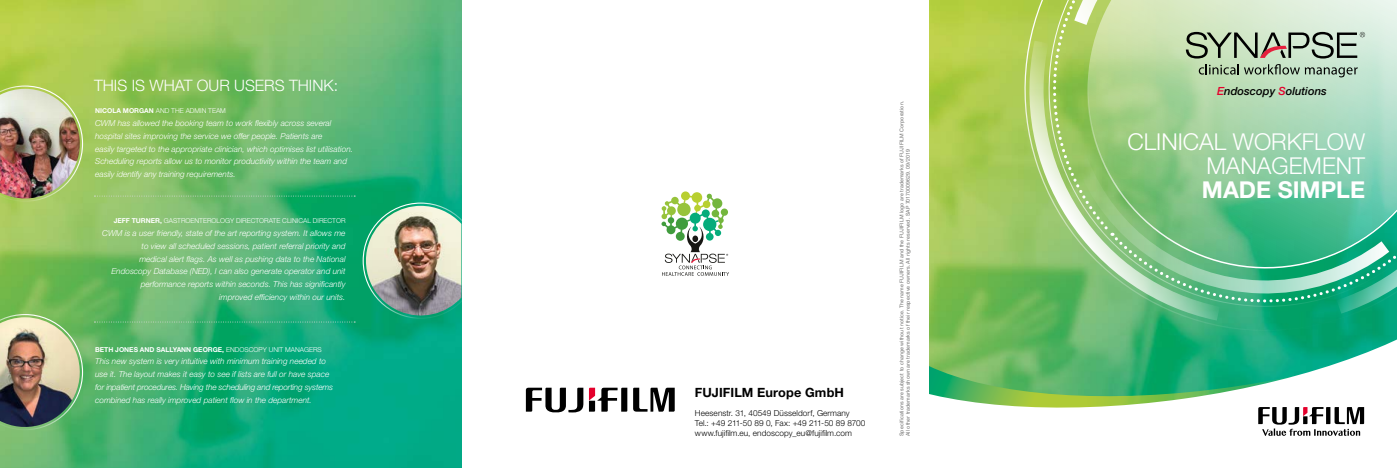
<style>
.page{position:relative;width:1397px;height:468px;background:#fff}
.page>*{position:absolute;margin:0;border:0;box-sizing:border-box;transform-origin:0 0}
.t1{font:300 23.25px/24.1px "Helvetica Neue";color:#fff;text-align:right}
.t2{font:700 23.25px "Helvetica Neue";color:#fff}
.t3{font:300 15.75px "Helvetica Neue";color:#fff}
.t4{font:700 12.75px "Helvetica Neue";letter-spacing:.005em;color:#000}
.t5{font:italic 500 11.25px "Helvetica Neue";color:#000}
.t6{font:italic 300 8.25px/12.8px "Helvetica Neue";color:#fff}
.t7{font:300 8.25px/9.9px "Helvetica Neue";letter-spacing:.005em;color:#000}
.t8{font:300 6.75px "Helvetica Neue";color:#fff}
.t9{font:700 6.75px "Helvetica Neue";color:#fff}
.t10{font:5.25px/6.3px "Helvetica Neue";letter-spacing:.02em;color:#6f6f6e}
.s1{font-weight:700}
.s2{font-weight:300}
.s3{color:#e4002c}
</style>
<div class="page">
<img style="left:929px;top:0;width:66px;height:320px">
<svg style="left:995px;top:0;width:31px;height:320px;background:#9ec756"></svg>
<img style="left:0;top:0;width:461px;height:468px">
<svg style="left:94px;top:196px;width:261px;height:1px"></svg>
<svg style="left:94px;top:321px;width:261px;height:1px"></svg>
<svg style="left:929px;top:320px;width:468px;height:104px"></svg>
<svg style="left:1258px;top:407px;width:106px;height:29px"></svg>
<svg style="left:1033px;top:0;width:364px;height:325px;background:#33af72"></svg>
<svg style="left:1021px;top:34px;width:206px;height:296px;background:#8bc575"></svg>
<svg style="left:1071px;top:289px;width:322px;height:9px;background:#59bc8b"></svg>
<svg style="left:1066px;top:0;width:331px;height:289px;background:#95cd9d"></svg>
<svg style="left:0;top:314px;width:83px;height:116px"></svg>
<svg style="left:0;top:85px;width:83px;height:117px"></svg>
<img style="left:0;top:317px;width:86px;height:111px">
<img style="left:0;top:89px;width:80px;height:109px">
<svg style="left:633px;top:387px;width:42px;height:24px"></svg>
<svg style="left:526px;top:387px;width:57px;height:25px"></svg>
<svg style="left:589px;top:387px;width:38px;height:24px"></svg>
<svg style="left:661px;top:191px;width:68px;height:85px"></svg>
<svg style="left:363px;top:202px;width:98px;height:4px"></svg>
<img style="left:358px;top:206px;width:103px;height:114px">
<h2 class="t3" style="left:94px;top:76px;width:246px">THIS IS WHAT OUR USERS THINK:</h2>
<p class="t8" style="left:95px;top:107px;width:132px"><span class="s1">NICOLA MORGAN</span> AND THE ADMIN TEAM</p>
<p class="t6" style="left:95px;top:117px;width:259px">CWM has allowed the booking team to work flexibly across several hospital sites improving the service we offer people. Patients are<br>easily targeted to the appropriate clinician, which optimises list utilisation.<br>Scheduling reports allow us to monitor productivity within the team and easily identify any training requirements.</p>
<p class="t8" style="left:114px;top:217px;width:233px"><span class="s1">JEFF TURNER,</span> GASTROENTEROLOGY DIRECTORATE CLINICAL DIRECTOR</p>
<p class="t6" style="left:102px;top:227px;width:245px;text-align:right">CWM is a user friendly, state of the art reporting system. It allows me to view all scheduled sessions, patient referral priority and<br>medical alert flags. As well as pushing data to the National Endoscopy Database (NED), I can also generate operator and unit performance reports within seconds. This has significantly<br>improved efficiency within our units.</p>
<p class="t9" style="left:95px;top:345px;width:228px">BETH JONES AND SALLYANN GEORGE, <span class="s2">ENDOSCOPY UNIT MANAGERS</span></p>
<p class="t6" style="left:95px;top:355px;width:239px">This new system is very intuitive with minimum training needed to use it. The layout makes it easy to see if lists are full or have space for inpatient procedures. Having the scheduling and reporting systems combined has really improved patient flow in the department.</p>
<h3 class="t4" style="left:695px;top:384px;width:151px">FUJIFILM Europe GmbH</h3>
<p class="t7" style="left:695px;top:408px;width:172px">Heesenstr. 31, 40549 Düsseldorf, Germany<br>Tel.: +49 211-50 89 0, Fax: +49 211-50 89 8700 www.fujifilm.eu, endoscopy_eu@fujifilm.com</p>
<p class="t10" style="left:898px;top:436px;width:336px;rotate:-90deg">Specifications are subject to change without notice. The name FUJIFILM and the FUJIFILM logo are trademarks of FUJIFILM Corporation.<br>All other trademarks shown are trademarks of their respective owners. All rights reserved. SAP 70170009629. 09/2019</p>
<h3 class="t5" style="left:1217px;top:85px;width:111px"><span class="s3">E</span>ndoscopy <span class="s3">S</span>olutions</h3>
<h1 class="t1" style="left:1127px;top:129px;width:239px">CLINICAL WORKFLOW<br>MANAGEMENT</h1>
<h1 class="t2" style="left:1202px;top:176px;width:165px">MADE SIMPLE</h1>
</div>
